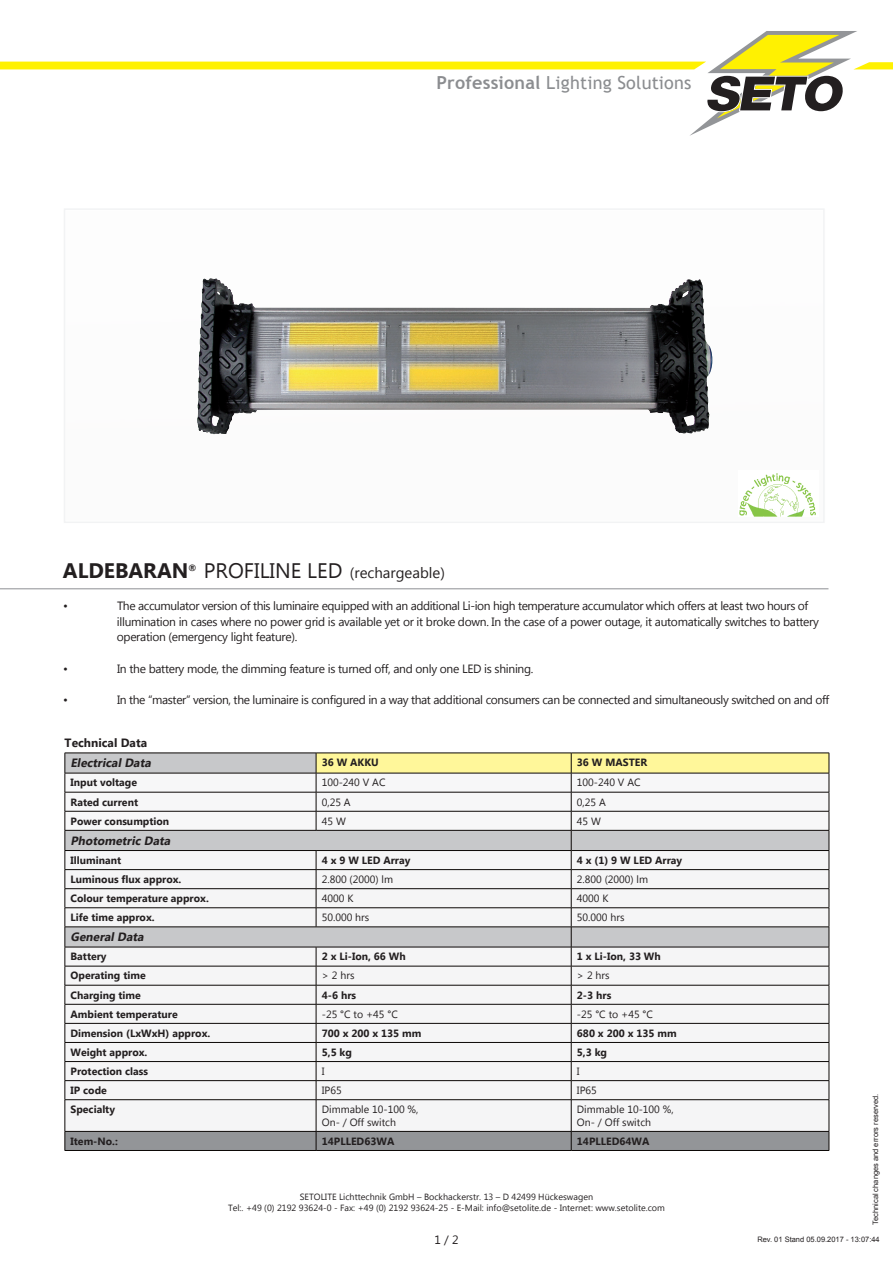
<style>
.page{position:relative;width:893px;height:1263px;background:#fff}
.page>*{position:absolute;margin:0;border:0;box-sizing:border-box;transform-origin:0 0}
.t1{font:700 21px "Lao UI";color:#231f20}
.t2{font:18px "Trebuchet MS";letter-spacing:.01em;color:#8b8d90}
.t3{font:15px "Lao UI";color:#231f20}
.t4{font:12px/15.6px "Lao UI";letter-spacing:-.03em;color:#231f20}
.t5{font:italic 700 12px "Lao UI";color:#231f20}
.t6{font:700 12px "Lao UI";color:#231f20}
.t7{font:700 10.5px "Lao UI";color:#231f20}
.t8{font:10.5px/12.6px "Lao UI";color:#231f20}
.t9{font:9px/10.8px "Lao UI";color:#231f20;text-align:center}
.t10{font:700 9px "Lao UI";color:#231f20}
.t11{font:7.5px "Arial";color:#231f20}
.s1{font-weight:700}
.s2{font-size:21px}
</style>
<div class="page">
<svg style="left:0;top:31px;width:893px;height:105px"></svg>
<img style="left:213px;top:278px;width:590px;height:239px">
<div style="left:64px;top:208px;width:761px;height:315px;border:2px solid #f2f3f4"></div>
<hr style="left:0;top:588px;width:828px;height:1px;background:#939598">
<div style="left:66px;top:1100px;width:763px;height:31px;background:#f5f5f6"></div>
<svg style="left:65px;top:753px;width:765px;height:346px"></svg>
<hr style="left:65px;top:1099px;width:251px;height:1px;background:#0c0806">
<hr style="left:65px;top:1100px;width:1px;height:31px;background:#0c0806">
<hr style="left:316px;top:1099px;width:255px;height:1px;background:#0c0806">
<hr style="left:316px;top:1100px;width:1px;height:31px;background:#0c0806">
<hr style="left:571px;top:1099px;width:258px;height:1px;background:#0c0806">
<hr style="left:571px;top:1100px;width:1px;height:31px;background:#0c0806">
<hr style="left:829px;top:1100px;width:1px;height:31px;background:#0c0806">
<div style="left:65px;top:1131px;width:765px;height:19px;background:#939598"></div>
<hr style="left:65px;top:1150px;width:251px;height:1px;background:#0c0806">
<hr style="left:316px;top:1150px;width:255px;height:1px;background:#0c0806">
<hr style="left:571px;top:1150px;width:258px;height:1px;background:#0c0806">
<img style="left:197px;top:278px;width:16px;height:156px">
<img style="left:739px;top:471px;width:77px;height:45px">
<h2 class="t2" style="left:436px;top:72px;width:257px"><span class="s1">Professional</span> Lighting Solutions</h2>
<h1 class="t1" style="left:63px;top:557px;width:127px">ALDEBARAN</h1>
<p class="t10" style="left:188px;top:561px;width:9px">®</p>
<p class="t3" style="left:204px;top:563px;width:243px"><span class="s2">PROFILINE LED</span> (rechargeable)</p>
<p class="t4" style="left:63px;top:598px;width:6px">•</p>
<p class="t4" style="left:117px;top:598px;width:704px">The accumulator version of this luminaire equipped with an additional Li-ion high temperature accumulator which offers at least two hours of illumination in cases where no power grid is available yet or it broke down. In the case of a power outage, it automatically switches to battery operation (emergency light feature).</p>
<p class="t4" style="left:63px;top:660px;width:6px">•</p>
<p class="t4" style="left:117px;top:660px;width:418px">In the battery mode, the dimming feature is turned off, and only one LED is shining.</p>
<p class="t4" style="left:63px;top:691px;width:6px">•</p>
<p class="t4" style="left:117px;top:691px;width:714px">In the “master” version, the luminaire is configured in a way that additional consumers can be connected and simultaneously switched on and off</p>
<p class="t6" style="left:65px;top:734px;width:84px">Technical Data</p>
<p class="t5" style="left:71px;top:755px;width:84px">ElectricalData</p>
<p class="t7" style="left:322px;top:755px;width:59px">36 W Akku</p>
<p class="t7" style="left:577px;top:755px;width:59px">36 W Master</p>
<p class="t7" style="left:71px;top:776px;width:68px">Input voltage</p>
<p class="t8" style="left:322px;top:776px;width:65px">100-240 V AC</p>
<p class="t8" style="left:577px;top:776px;width:65px">100-240 V AC</p>
<p class="t7" style="left:71px;top:795px;width:69px">Rated current</p>
<p class="t8" style="left:322px;top:795px;width:30px">0,25 A</p>
<p class="t8" style="left:577px;top:795px;width:30px">0,25 A</p>
<p class="t7" style="left:71px;top:814px;width:100px">Power consumption</p>
<p class="t8" style="left:322px;top:814px;width:26px">45 W</p>
<p class="t8" style="left:577px;top:814px;width:26px">45 W</p>
<p class="t5" style="left:71px;top:832px;width:104px">Photometric Data</p>
<p class="t7" style="left:71px;top:853px;width:52px">Illuminant</p>
<p class="t7" style="left:322px;top:853px;width:90px">4 x 9 W LED Array</p>
<p class="t7" style="left:577px;top:853px;width:107px">4 x (1) 9 W LED Array</p>
<p class="t7" style="left:71px;top:872px;width:112px">Luminous flux approx.</p>
<p class="t8" style="left:322px;top:872px;width:73px">2.800 (2000) lm</p>
<p class="t8" style="left:577px;top:872px;width:73px">2.800 (2000) lm</p>
<p class="t7" style="left:71px;top:891px;width:140px">Colour temperature approx.</p>
<p class="t8" style="left:322px;top:892px;width:33px">4000 K</p>
<p class="t8" style="left:577px;top:892px;width:33px">4000 K</p>
<p class="t7" style="left:71px;top:910px;width:86px">Life time approx.</p>
<p class="t8" style="left:322px;top:911px;width:49px">50.000 hrs</p>
<p class="t8" style="left:577px;top:911px;width:49px">50.000 hrs</p>
<p class="t5" style="left:71px;top:929px;width:77px">GeneralData</p>
<p class="t7" style="left:71px;top:950px;width:38px">Battery</p>
<p class="t7" style="left:322px;top:950px;width:85px">2 x Li-Ion, 66 Wh</p>
<p class="t7" style="left:577px;top:950px;width:85px">1 x Li-Ion, 33 Wh</p>
<p class="t7" style="left:71px;top:969px;width:77px">Operating time</p>
<p class="t8" style="left:322px;top:969px;width:34px">&gt; 2 hrs</p>
<p class="t8" style="left:577px;top:969px;width:34px">&gt; 2 hrs</p>
<p class="t7" style="left:71px;top:988px;width:72px">Charging time</p>
<p class="t7" style="left:322px;top:988px;width:36px">4-6 hrs</p>
<p class="t7" style="left:577px;top:988px;width:36px">2-3 hrs</p>
<p class="t7" style="left:71px;top:1007px;width:109px">Ambient temperature</p>
<p class="t8" style="left:322px;top:1007px;width:78px">-25 °C to +45 °C</p>
<p class="t8" style="left:577px;top:1007px;width:78px">-25 °C to +45 °C</p>
<p class="t7" style="left:71px;top:1026px;width:141px">Dimension (LxWxH) approx.</p>
<p class="t7" style="left:322px;top:1026px;width:101px">700 x 200 x 135 mm</p>
<p class="t7" style="left:577px;top:1026px;width:101px">680 x 200 x 135 mm</p>
<p class="t7" style="left:71px;top:1045px;width:78px">Weight approx.</p>
<p class="t7" style="left:322px;top:1045px;width:32px">5,5 kg</p>
<p class="t7" style="left:577px;top:1045px;width:32px">5,3 kg</p>
<p class="t7" style="left:71px;top:1064px;width:79px">Protection class</p>
<p class="t8" style="left:322px;top:1064px;width:4px">I</p>
<p class="t8" style="left:577px;top:1064px;width:4px">I</p>
<p class="t7" style="left:71px;top:1083px;width:38px">IP code</p>
<p class="t8" style="left:322px;top:1083px;width:21px">IP65</p>
<p class="t8" style="left:577px;top:1083px;width:21px">IP65</p>
<p class="t7" style="left:71px;top:1102px;width:46px">Specialty</p>
<p class="t8" style="left:322px;top:1102px;width:98px">Dimmable 10-100 %,<br>On- / Off switch</p>
<p class="t8" style="left:577px;top:1102px;width:98px">Dimmable 10-100 %,<br>On- / Off switch</p>
<p class="t7" style="left:71px;top:1134px;width:49px">Item-No.:</p>
<p class="t7" style="left:322px;top:1134px;width:74px">14PLLED63WA</p>
<p class="t7" style="left:577px;top:1134px;width:74px">14PLLED64WA</p>
<p class="t9" style="left:228px;top:1191px;width:438px">SETOLITE Lichttechnik GmbH – Bockhackerstr. 13 – D 42499 Hückeswagen<br>Tel:. +49 (0) 2192 93624-0 - Fax: +49 (0) 2192 93624-25 - E-Mail: info@setolite.de - Internet: www.setolite.com</p>
<p class="t11" style="left:871px;top:1225px;width:133px;rotate:-90deg">Technical changes and errors reserved.</p>
<p class="t4" style="left:434px;top:1231px;width:26px">1 / 2</p>
<p class="t11" style="left:757px;top:1234px;width:124px">Rev. 01 Stand 05.09.2017 - 13:07:44</p>
</div>
